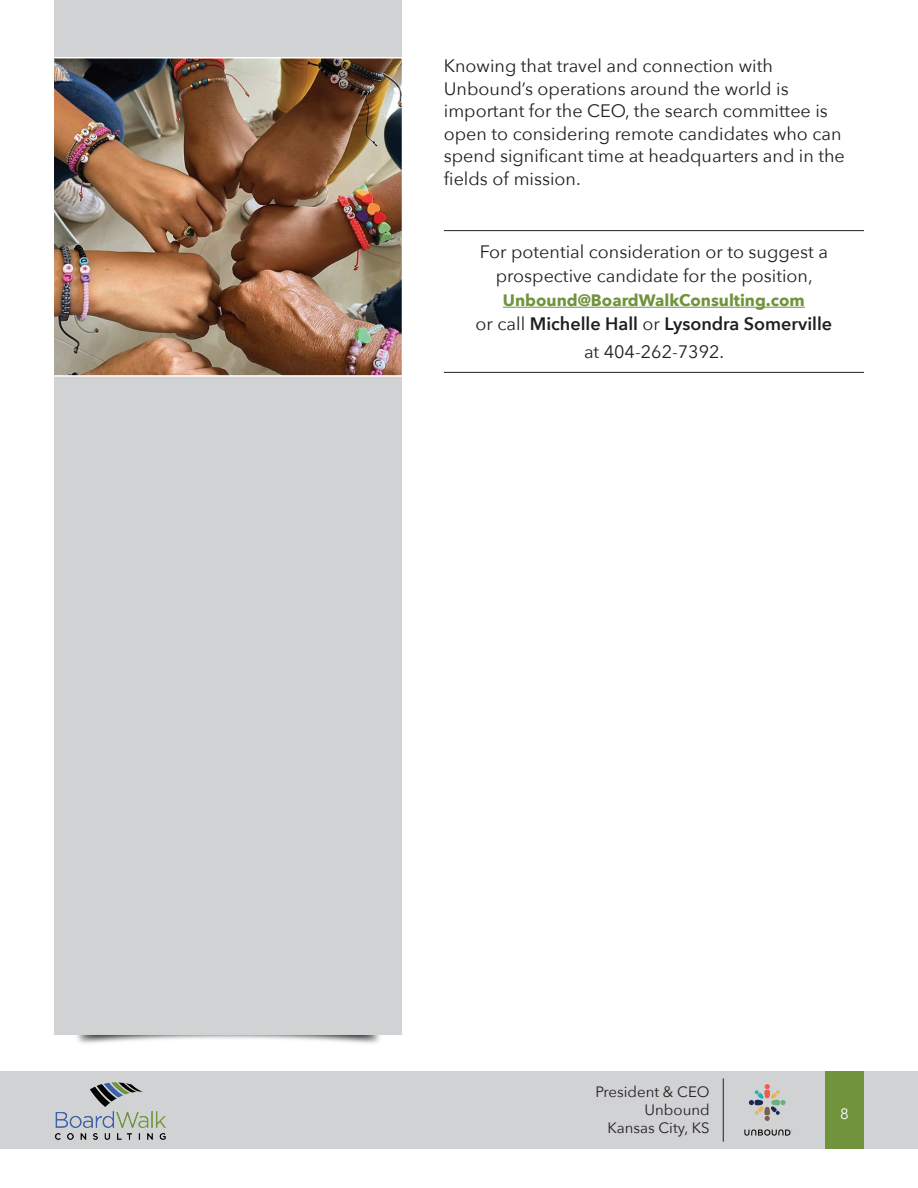
<style>
.page{position:relative;width:918px;height:1188px;background:#fff}
.page>*{position:absolute;margin:0;border:0;box-sizing:border-box;transform-origin:0 0}
.t1{font:18px/22.5px "Avenir Next";color:#231f20}
.t2{font:600 18px/28.5px "Avenir Next";color:#231f20;text-align:center}
.t3{font:700 16.5px "Avenir Next";color:#70933c}
.t4{font:15px/18px "Avenir Next";color:#231f20;text-align:right}
.t5{font:15px "Avenir Next";color:#fff}
.s1{font-weight:400}
</style>
<div class="page">
<img style="left:76px;top:1035px;width:129px;height:9px">
<img style="left:251px;top:1035px;width:129px;height:9px">
<div style="left:0;top:1071px;width:918px;height:78px;background:#d1d2d4"></div>
<div style="left:825px;top:1071px;width:39px;height:78px;background:#70933c"></div>
<div style="left:54px;top:0;width:348px;height:1035px;background:#d1d2d4"></div>
<hr style="left:723px;top:1078px;width:1px;height:64px;background:#231f20">
<img style="left:55px;top:1082px;width:111px;height:58px">
<svg style="left:744px;top:1129px;width:48px;height:7px"></svg>
<svg style="left:749px;top:1084px;width:37px;height:37px"></svg>
<hr style="left:444px;top:230px;width:420px;height:1px;background:#231f20">
<hr style="left:503px;top:307px;width:302px;height:1px;background:#70933c">
<hr style="left:444px;top:372px;width:420px;height:1px;background:#231f20">
<img style="left:54px;top:57px;width:348px;height:320px">
<p class="t1" style="left:444px;top:54px;width:403px">Knowing that travel and connection with Unbound’s operations around the world is important for the CEO, the search committee is open to considering remote candidates who can spend significant time at headquarters and in the fields of mission.</p>
<p class="t1" style="left:480px;top:239px;width:350px;line-height:24px;text-align:center">For potential consideration or to suggest a prospective candidate for the position,</p>
<p class="t3" style="left:503px;top:286px;width:303px">Unbound@BoardWalkConsulting.com</p>
<p class="t2" style="left:476px;top:309px;width:358px"><span class="s1">or call</span> Michelle Hall <span class="s1">or</span> Lysondra Somerville <span class="s1">at 404-262-7392.</span></p>
<p class="t4" style="left:595px;top:1082px;width:116px">President &amp; CEO<br>Unbound<br>Kansas City, KS</p>
<p class="t5" style="left:840px;top:1102px;width:10px">8</p>
</div>
